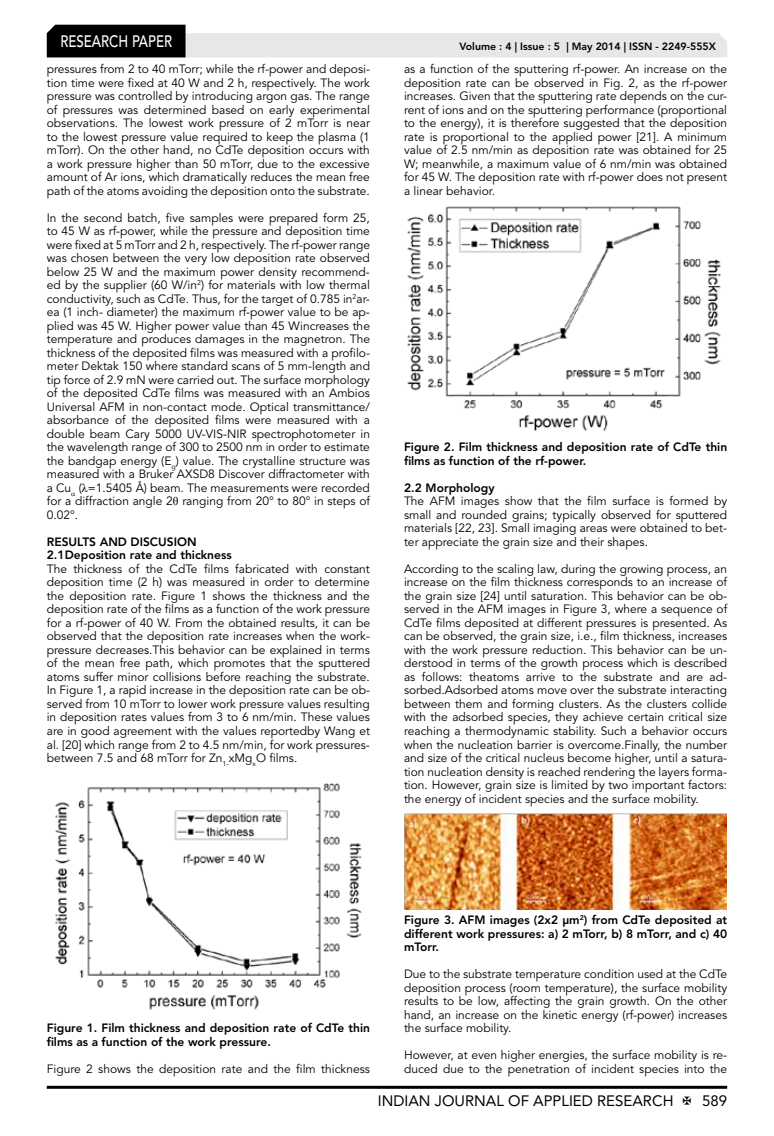
<style>
.page{position:relative;width:774px;height:1136px;background:#fff}
.page>*{position:absolute;margin:0;border:0;box-sizing:border-box;transform-origin:0 0}
.t1{font:500 16.5px "Avenir LT Std";color:#fff;scale:.8 1}
.t2{font:15px "Avenir LT Std";color:#000}
.t3{font:12px/13.5px "Avenir LT Std";color:#000;text-align:justify}
.t4{font:800 12px/13.5px "Avenir LT Std";color:#000}
.t5{font:800 10.5px "Avenir LT Std";color:#000}
.s1{font-family:"Times New Roman"}
</style>
<div class="page">
<hr style="left:47px;top:1085px;width:680px;height:3px;background:#000">
<svg style="left:47px;top:25px;width:680px;height:32px"></svg>
<img style="left:55px;top:783px;width:307px;height:227px">
<img style="left:407px;top:206px;width:314px;height:226px">
<img style="left:405px;top:813px;width:321px;height:96px">
<h1 class="t1" style="left:60px;top:32px;width:139px">RESEARCH PAPER</h1>
<p class="t3" style="left:47px;top:62px;width:325px">pressures from 2 to 40 mTorr; while the rf-power and deposi&shy;tion time were fixed at 40 W and 2 h, respectively. The work pressure was controlled by introducing argon gas. The range of pressures was determined based on early experimental observations. The lowest work pressure of 2 mTorr is near to the lowest pressure value required to keep the plasma (1 mTorr). On the other hand, no CdTe deposition occurs with a work pressure higher than 50 mTorr, due to the excessive amount of Ar ions, which dramatically reduces the mean free path of the atoms avoiding the deposition onto the substrate.</p>
<p class="t3" style="left:47px;top:211px;width:325px">In the second batch, five samples were prepared form 25, to 45 W as rf-power, while the pressure and deposition time were fixed at 5 mTorr and 2 h, respectively. The rf-power range was chosen between the very low deposition rate observed below 25 W and the maximum power density recommend&shy;ed by the supplier (60 W/in<sup>2</sup>) for materials with low thermal conductivity, such as CdTe. Thus, for the target of 0.785 in<sup>2</sup>ar&shy;ea (1 inch- diameter) the maximum rf-power value to be ap&shy;plied was 45 W. Higher power value than 45 Wincreases the temperature and produces damages in the magnetron. The thickness of the deposited films was measured with a profilo&shy;meter Dektak 150 where standard scans of 5 mm-length and tip force of 2.9 mN were carried out. The surface morphology of the deposited CdTe films was measured with an Ambios Universal AFM in non-contact mode. Optical transmittance/ absorbance of the deposited films were measured with a double beam Cary 5000 UV-VIS-NIR spectrophotometer in the wavelength range of 300 to 2500 nm in order to estimate the bandgap energy (E<sub>g</sub>) value. The crystalline structure was measured with a Bruker AXSD8 Discover diffractometer with a Cu (<span class="s1">λ</span>=1.5405 Å) beam. The measurements were recorded for a diffraction angle 2<span class="s1">θ</span> ranging from 20° to 80° in steps of 0.02°.</p>
<p class="t4" style="left:47px;top:535px;width:186px">RESULTS AND DISCUSION<br>2.1Deposition rate and thickness</p>
<p class="t3" style="left:47px;top:562px;width:325px">The thickness of the CdTe films fabricated with constant deposition time (2 h) was measured in order to determine the deposition rate. Figure 1 shows the thickness and the deposition rate of the films as a function of the work pressure for a rf-power of 40 W. From the obtained results, it can be observed that the deposition rate increases when the work&shy;pressure decreases.This behavior can be explained in terms of the mean free path, which promotes that the sputtered atoms suffer minor collisions before reaching the substrate.<br>In Figure 1, a rapid increase in the deposition rate can be ob&shy;served from 10 mTorr to lower work pressure values resulting in deposition rates values from 3 to 6 nm/min. These values are in good agreement with the values reportedby Wang et al. [20] which range from 2 to 4.5 nm/min, for work pressures&shy;between 7.5 and 68 mTorr for Zn<sub>1-</sub>xMg<sub>x</sub>O films.</p>
<p class="t5" style="left:459px;top:41px;width:258px">Volume : 4 | Issue : 5 | May 2014 | ISSN - 2249-555X</p>
<p class="t3" style="left:404px;top:62px;width:325px">as a function of the sputtering rf-power. An increase on the deposition rate can be observed in Fig. 2, as the rf-power increases. Given that the sputtering rate depends on the cur&shy;rent of ions and on the sputtering performance (proportional to the energy), it is therefore suggested that the deposition rate is proportional to the applied power [21]. A minimum value of 2.5 nm/min as deposition rate was obtained for 25<br>W; meanwhile, a maximum value of 6 nm/min was obtained for 45 W. The deposition rate with rf-power does not present a linear behavior.</p>
<p class="t4" style="left:404px;top:440px;width:325px">Figure 2. Film thickness and deposition rate of CdTe thin films as function of the rf-power.</p>
<p class="t4" style="left:404px;top:481px;width:92px">2.2 Morphology</p>
<p class="t3" style="left:404px;top:494px;width:325px">The AFM images show that the film surface is formed by small and rounded grains; typically observed for sputtered materials [22, 23]. Small imaging areas were obtained to bet&shy;ter appreciate the grain size and their shapes.</p>
<p class="t3" style="left:404px;top:562px;width:325px">According to the scaling law, during the growing process, an increase on the film thickness corresponds to an increase of the grain size [24] until saturation. This behavior can be ob&shy;served in the AFM images in Figure 3, where a sequence of CdTe films deposited at different pressures is presented. As can be observed, the grain size, i.e., film thickness, increases with the work pressure reduction. This behavior can be un&shy;derstood in terms of the growth process which is described as follows: theatoms arrive to the substrate and are ad&shy;sorbed.Adsorbed atoms move over the substrate interacting between them and forming clusters. As the clusters collide with the adsorbed species, they achieve certain critical size reaching a thermodynamic stability. Such a behavior occurs when the nucleation barrier is overcome.Finally, the number and size of the critical nucleus become higher, until a satura&shy;tion nucleation density is reached rendering the layers forma&shy;tion. However, grain size is limited by two important factors: the energy of incident species and the surface mobility.</p>
<p class="t4" style="left:47px;top:1021px;width:325px">Figure 1. Film thickness and deposition rate of CdTe thin films as a function of the work pressure.</p>
<p class="t3" style="left:47px;top:1061px;width:325px">Figure 2 shows the deposition rate and the film thickness</p>
<p class="t4" style="left:404px;top:913px;width:325px;text-align:justify">Figure 3. AFM images (2x2 µm<sup>2</sup>) from CdTe deposited at different work pressures: a) 2 mTorr, b) 8 mTorr, and c) 40 mTorr.</p>
<p class="t3" style="left:404px;top:967px;width:325px">Due to the substrate temperature condition used at the CdTe deposition process (room temperature), the surface mobility results to be low, affecting the grain growth. On the other hand, an increase on the kinetic energy (rf-power) increases the surface mobility.</p>
<p class="t3" style="left:404px;top:1048px;width:325px">However, at even higher energies, the surface mobility is re&shy;duced due to the penetration of incident species into the</p>
<p class="t2" style="left:378px;top:1091px;width:297px">INDIAN JOURNAL OF APPLIED RESEARCH</p>
<p class="t2" style="left:702px;top:1091px;width:27px">589</p>
</div>
